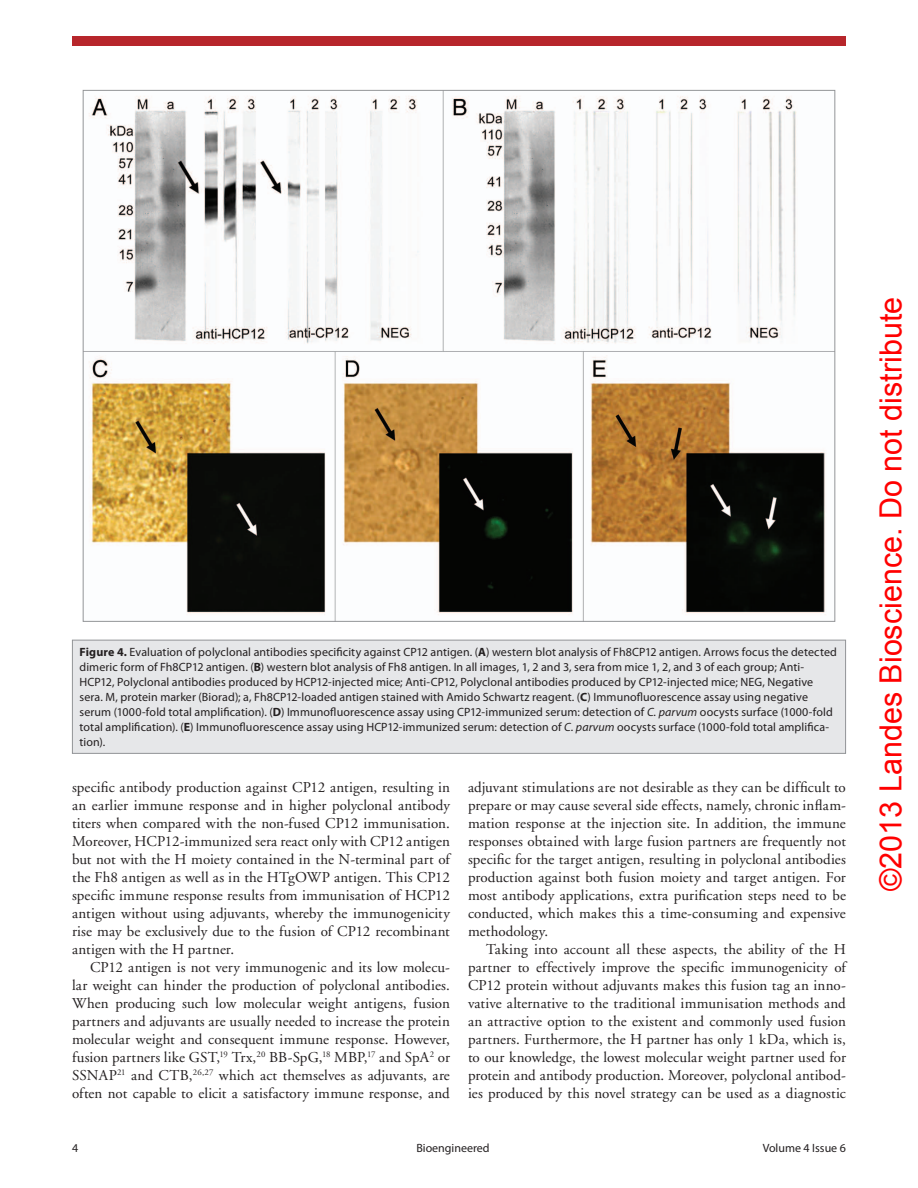
<style>
.page{position:relative;width:918px;height:1188px;background:#fff}
.page>*{position:absolute;margin:0;border:0;box-sizing:border-box;transform-origin:0 0}
.t1{font:30.45px "Arial";color:#f00}
.t2{font:15px/18px "Adobe Garamond";letter-spacing:.01em;color:#231f20;text-align:justify}
.t3{font:12px/15px "Myriad Pro";letter-spacing:.01em;color:#231f20}
.s1{font-weight:700}
.s2{font-style:italic}
</style>
<div class="page">
<div style="left:72px;top:36px;width:774px;height:10px;background:#b7262b"></div>
<img style="left:85px;top:92px;width:748px;height:528px">
<div style="left:72px;top:640px;width:774px;height:113px;background:#e6e7e9"></div>
<div style="left:72px;top:640px;width:774px;height:114px;border:1px solid #939598"></div>
<p class="t3" style="left:80px;top:645px;width:759px"><span class="s1">Figure 4.</span> Evaluation of polyclonal antibodies specificity against CP12 antigen. (<span class="s1">A</span>) western blot analysis of Fh8CP 12 antigen. Arrows focus the detected dimeric form of Fh8CP 12 antigen. (<span class="s1">B</span>) western blot analysis of Fh8 antigen. In all images, 1, 2 and 3, sera from mice 1, 2, and 3 of each group; Anti-<br>HCP</p>
<p class="t3" style="left:80px;top:675px;width:755px;text-indent:21px">12, Polyclonal antibodies produced by HCP12-injected mice; Anti-CP 12, Polyclonal antibodies produced by CP12-injected mice; NEG, Negative sera. M, protein marker (Biorad); a, Fh8CP 12-loaded antigen stained with Amido Schwartz reagent. (<span class="s1">C</span>) Immunofluorescence assay using negative serum (1000-fold total amplification). (<span class="s1">D</span>) Immunofluorescence assay using CP12-immunized serum: detection of <span class="s2">C. parvum</span> oocysts surface (1000-fold total amplification). (<span class="s1">E</span>) Immunofluorescence assay using HCP12-immunized serum: detection of <span class="s2">C. parvum</span> oocysts surface (1000-fold total amplifica&shy;tion).</p>
<p class="t2" style="left:72px;top:779px;width:380px">specific antibody production against CP12 antigen, resulting in an earlier immune response and in higher polyclonal antibody titers when compared with the non-fused CP12 immunisation.<br>Moreover, HCP12-immunized sera react only with CP12 antigen but not with the H moiety contained in the N-terminal part of the Fh8 antigen as well as in the HTgOWP antigen. This CP12 specific immune response results from immunisation of HCP12 antigen without using adjuvants, whereby the immunogenicity rise may be exclusively due to the fusion of CP12 recombinant antigen with the H partner.</p>
<p class="t2" style="left:72px;top:959px;width:379px;text-indent:18px">CP12 antigen is not very immunogenic and its low molecu&shy;lar weight can hinder the production of polyclonal antibodies.<br>When producing such low molecular weight antigens, fusion partners and adjuvants are usually needed to increase the protein molecular weight and consequent immune response. However, fusion partners like GST,<sup>19</sup> Trx,<sup>20</sup> BB-SpG,<sup>18</sup> MBP,<sup>17</sup> and SpA<sup>2</sup> or SSNAP<sup>21</sup> and CTB,<sup>26,27</sup> which act themselves as adjuvants, are often not capable to elicit a satisfactory immune response, and</p>
<p class="t2" style="left:468px;top:779px;width:380px">adjuvant stimulations are not desirable as they can be difficult to prepare or may cause several side effects, namely, chronic inflam&shy;mation response at the injection site. In addition, the immune responses obtained with large fusion partners are frequently not specific for the target antigen, resulting in polyclonal antibodies production against both fusion moiety and target antigen. For most antibody applications, extra purification steps need to be conducted, which makes this a time-consuming and expensive methodology.</p>
<p class="t2" style="left:468px;top:941px;width:380px;text-indent:18px">Taking into account all these aspects, the ability of the H partner to effectively improve the specific immunogenicity of CP12 protein without adjuvants makes this fusion tag an inno&shy;vative alternative to the traditional immunisation methods and an attractive option to the existent and commonly used fusion partners. Furthermore, the H partner has only 1 kDa, which is, to our knowledge, the lowest molecular weight partner used for protein and antibody production. Moreover, polyclonal antibod&shy;ies produced by this novel strategy can be used as a diagnostic</p>
<p class="t3" style="left:72px;top:1140px;width:8px">4</p>
<p class="t3" style="left:416px;top:1140px;width:75px">Bioengineered</p>
<p class="t3" style="left:763px;top:1140px;width:85px">Volume 4 Issue 6</p>
<h1 class="t1" style="left:871px;top:891px;width:595px;rotate:-90deg">©2013 Landes Bioscience. Do not distribute</h1>
</div>
